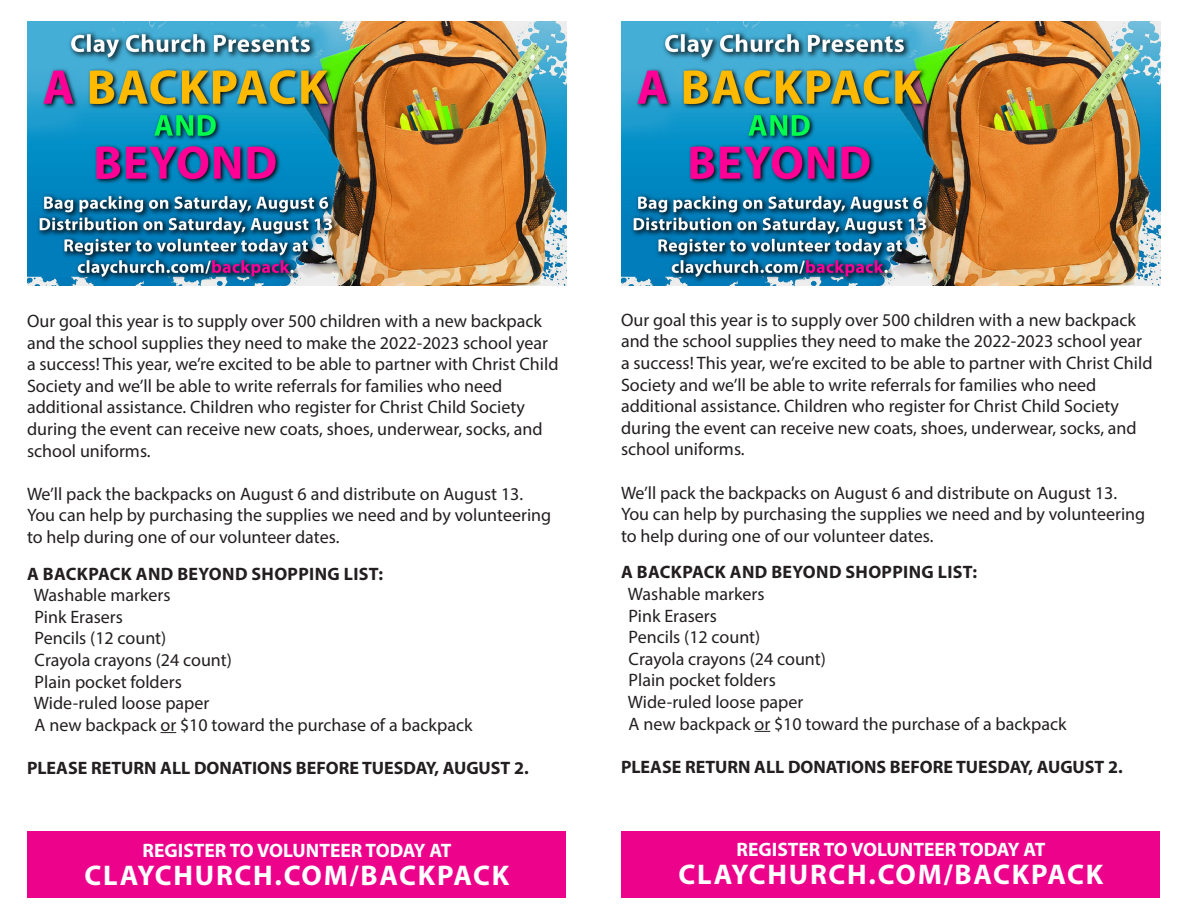
<style>
.page{position:relative;width:1188px;height:918px;background:#fff}
.page>*{position:absolute;margin:0;border:0;box-sizing:border-box;transform-origin:0 0}
.t1{font:700 28.5px "Myriad Pro";letter-spacing:.06em;color:#fff}
.t2{font:700 19.5px "Myriad Pro";color:#fff}
.t3{font:18px/21.6px "Myriad Pro";color:#231f20}
.t4{font:700 18px "Myriad Pro";color:#231f20}
.t5{font:700 18px "Myriad Pro";letter-spacing:.02em;color:#231f20}
</style>
<div class="page">
<img style="left:27px;top:21px;width:540px;height:265px">
<svg style="left:161px;top:732px;width:15px;height:1px"></svg>
<div style="left:28px;top:831px;width:538px;height:67px;background:#ed028c"></div>
<img style="left:621px;top:21px;width:540px;height:265px">
<div style="left:622px;top:831px;width:538px;height:67px;background:#ed028c"></div>
<svg style="left:755px;top:731px;width:15px;height:1px"></svg>
<p class="t3" style="left:27px;top:310px;width:533px">Our goal this year is to supply over 500 children with a new backpack and the school supplies they need to make the 2022-2023 school year a success! This year, we’re excited to be able to partner with Christ Child Society and we’ll be able to write referrals for families who need</p>
<p class="t3" style="left:27px;top:396px;width:517px">additional assistance. Children who register for Christ Child Society during the event can receive new coats, shoes, underwear, socks, and school uniforms.</p>
<p class="t3" style="left:27px;top:483px;width:498px">We’ll pack the backpacks on August 6 and distribute on August 13.</p>
<p class="t3" style="left:27px;top:504px;width:526px">You can help by purchasing the supplies we need and by volunteering to help during one of our volunteer dates.</p>
<p class="t5" style="left:27px;top:562px;width:357px">A BACKPACK AND BEYOND SHOPPING LIST:</p>
<p class="t3" style="left:34px;top:584px;width:138px">Washable markers</p>
<p class="t3" style="left:35px;top:606px;width:90px">Pink Erasers</p>
<p class="t3" style="left:35px;top:627px;width:133px">Pencils (12 count)</p>
<p class="t3" style="left:35px;top:649px;width:199px">Crayola crayons (24 count)</p>
<p class="t3" style="left:35px;top:670px;width:149px">Plain pocket folders</p>
<p class="t3" style="left:34px;top:692px;width:177px">Wide-ruled loose paper</p>
<p class="t3" style="left:35px;top:714px;width:440px">A new backpack or $10 toward the purchase of a backpack</p>
<p class="t4" style="left:27px;top:756px;width:503px">PLEASE RETURN ALL DONATIONS BEFORE TUESDAY, AUGUST 2.</p>
<p class="t2" style="left:143px;top:837px;width:310px">REGISTER TO VOLUNTEER TODAY AT</p>
<p class="t1" style="left:85px;top:857px;width:426px">CLAYCHURCH.COM/BACKPACK</p>
<p class="t3" style="left:621px;top:309px;width:533px">Our goal this year is to supply over 500 children with a new backpack and the school supplies they need to make the 2022-2023 school year a success! This year, we’re excited to be able to partner with Christ Child Society and we’ll be able to write referrals for families who need</p>
<p class="t3" style="left:621px;top:395px;width:517px">additional assistance. Children who register for Christ Child Society during the event can receive new coats, shoes, underwear, socks, and school uniforms.</p>
<p class="t3" style="left:621px;top:481px;width:498px">We’ll pack the backpacks on August 6 and distribute on August 13.</p>
<p class="t3" style="left:621px;top:503px;width:526px">You can help by purchasing the supplies we need and by volunteering to help during one of our volunteer dates.</p>
<p class="t5" style="left:621px;top:561px;width:357px">A BACKPACK AND BEYOND SHOPPING LIST:</p>
<p class="t3" style="left:628px;top:583px;width:138px">Washable markers</p>
<p class="t3" style="left:629px;top:604px;width:90px">Pink Erasers</p>
<p class="t3" style="left:629px;top:626px;width:133px">Pencils (12 count)</p>
<p class="t3" style="left:629px;top:648px;width:199px">Crayola crayons (24 count)</p>
<p class="t3" style="left:629px;top:669px;width:149px">Plain pocket folders</p>
<p class="t3" style="left:628px;top:691px;width:177px">Wide-ruled loose paper</p>
<p class="t3" style="left:629px;top:712px;width:440px">A new backpack or $10 toward the purchase of a backpack</p>
<p class="t4" style="left:621px;top:755px;width:503px">PLEASE RETURN ALL DONATIONS BEFORE TUESDAY, AUGUST 2.</p>
<p class="t2" style="left:737px;top:836px;width:310px">REGISTER TO VOLUNTEER TODAY AT</p>
<p class="t1" style="left:679px;top:856px;width:426px">CLAYCHURCH.COM/BACKPACK</p>
</div>
